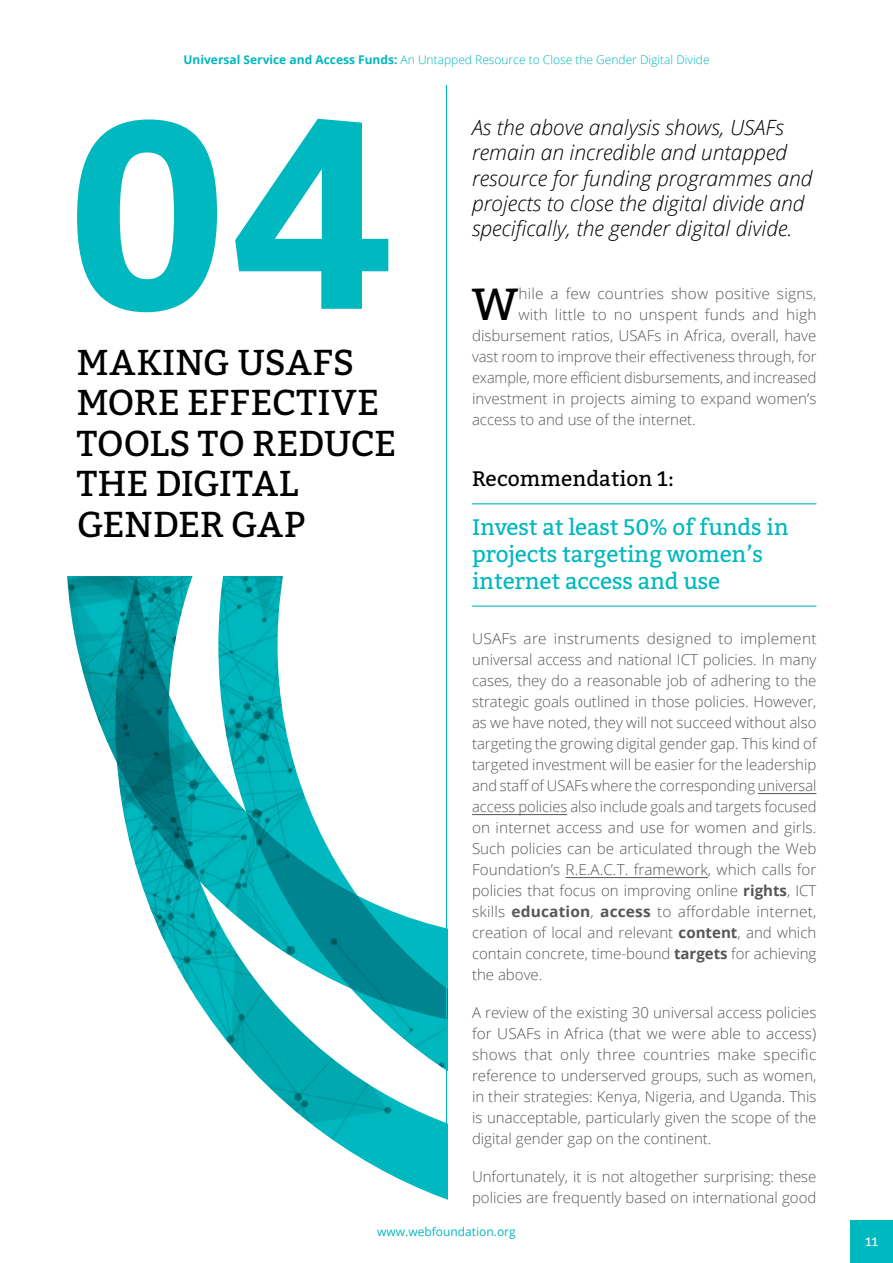
<style>
.page{position:relative;width:893px;height:1263px;background:#fff}
.page>*{position:absolute;margin:0;border:0;box-sizing:border-box;transform-origin:0 0}
.t1{font:700 264px "Bitter";color:#00b8bf}
.t2{font:45px "Bitter";color:#000}
.t3{font:36px/40.5px "Bitter";letter-spacing:-.005em;color:#000}
.t4{font:22.5px/27px "Bitter";letter-spacing:-.01em;color:#00b8bf}
.t5{font:italic 300 21px/25.2px "Open Sans";color:#000}
.t6{font:21px "Bitter";color:#000}
.t7{font:300 15px/21px "Open Sans";color:#575756;text-align:justify}
.t8{font:300 12px "Open Sans";color:#00b8bf}
.t9{font:12px "Open Sans";color:#00b8bf}
.t10{font:12px "Bitter";color:#fff}
.s1{font-weight:700}
</style>
<div class="page">
<hr style="left:472px;top:503px;width:344px;height:1px;background:#00b8bf">
<hr style="left:472px;top:605px;width:344px;height:2px;background:#00b8bf">
<hr style="left:758px;top:793px;width:58px;height:1px;background:#575756">
<hr style="left:472px;top:814px;width:95px;height:1px;background:#575756">
<hr style="left:566px;top:877px;width:142px;height:1px;background:#575756">
<svg style="left:67px;top:576px;width:35px;height:153px"></svg>
<svg style="left:102px;top:576px;width:345px;height:624px"></svg>
<hr style="left:446px;top:85px;width:1px;height:1113px;background:#00b8bf">
<div style="left:850px;top:1220px;width:43px;height:43px;background:#00b8bf"></div>
<p class="t8" style="left:184px;top:51px;width:528px"><span class="s1">Universal Service and Access Funds:</span> An Untapped Resource to Close the Gender Digital Divide</p>
<h1 class="t1" style="left:61px;top:12px;width:337px">04</h1>
<h3 class="t3" style="left:77px;top:341px;width:321px">MAKING USAFS<br>MORE EFFECTIVE<br>TOOLS TO REDUCE<br>THE DIGITAL<br>GENDER GAP</h3>
<h3 class="t5" style="left:472px;top:114px;width:342px">As the above analysis shows, USAFs remain an incredible and untapped resource for funding programmes and projects to close the digital divide and specifically, the gender digital divide.</h3>
<h2 class="t2" style="left:472px;top:272px;width:48px">W</h2>
<p class="t7" style="left:518px;top:283px;width:300px">hile a few countries show positive signs,</p>
<p class="t7" style="left:518px;top:304px;width:300px">with little to no unspent funds and high</p>
<p class="t7" style="left:472px;top:325px;width:346px">disbursement ratios, USAFs in Africa, overall, have</p>
<p class="t7" style="left:472px;top:346px;width:346px">vast room to improve their effectiveness through, for</p>
<p class="t7" style="left:472px;top:367px;width:346px">example, more efficient disbursements, and increased</p>
<p class="t7" style="left:472px;top:388px;width:346px">investment in projects aiming to expand women’s</p>
<p class="t7" style="left:472px;top:409px;width:225px">access to and use of the internet.</p>
<h3 class="t6" style="left:472px;top:464px;width:203px">Recommendation 1:</h3>
<h3 class="t4" style="left:472px;top:512px;width:318px">Invest at least 50% of funds in projects targeting women’s internet access and use</h3>
<p class="t7" style="left:472px;top:627px;width:346px">USAFs are instruments designed to implement universal access and national ICT policies. In many cases, they do a reasonable job of adhering to the strategic goals outlined in those policies. However, as we have noted, they will not succeed without also targeting the growing digital gender gap. This kind of targeted investment will be easier for the leadership and staff of USAFs where the corresponding universal access policies also include goals and targets focused on internet access and use for women and girls.<br>Such policies can be articulated through the Web Foundation’s R.E.A.C.T. framework, which calls for policies that focus on improving online <span class="s1">rights</span>, ICT skills <span class="s1">education</span>, <span class="s1">access</span> to affordable internet, creation of local and relevant <span class="s1">content</span>, and which contain concrete, time-bound <span class="s1">targets</span> for achieving the above.</p>
<p class="t7" style="left:472px;top:1001px;width:346px">A review of the existing 30 universal access policies for USAFs in Africa (that we were able to access) shows that only three countries make specific reference to underserved groups, such as women, in their strategies: Kenya, Nigeria, and Uganda. This is unacceptable, particularly given the scope of the digital gender gap on the continent.</p>
<p class="t7" style="left:472px;top:1165px;width:346px">Unfortunately, it is not altogether surprising: these policies are frequently based on international good</p>
<p class="t9" style="left:377px;top:1224px;width:140px">www.webfoundation.org</p>
<p class="t10" style="left:866px;top:1233px;width:14px">11</p>
</div>
